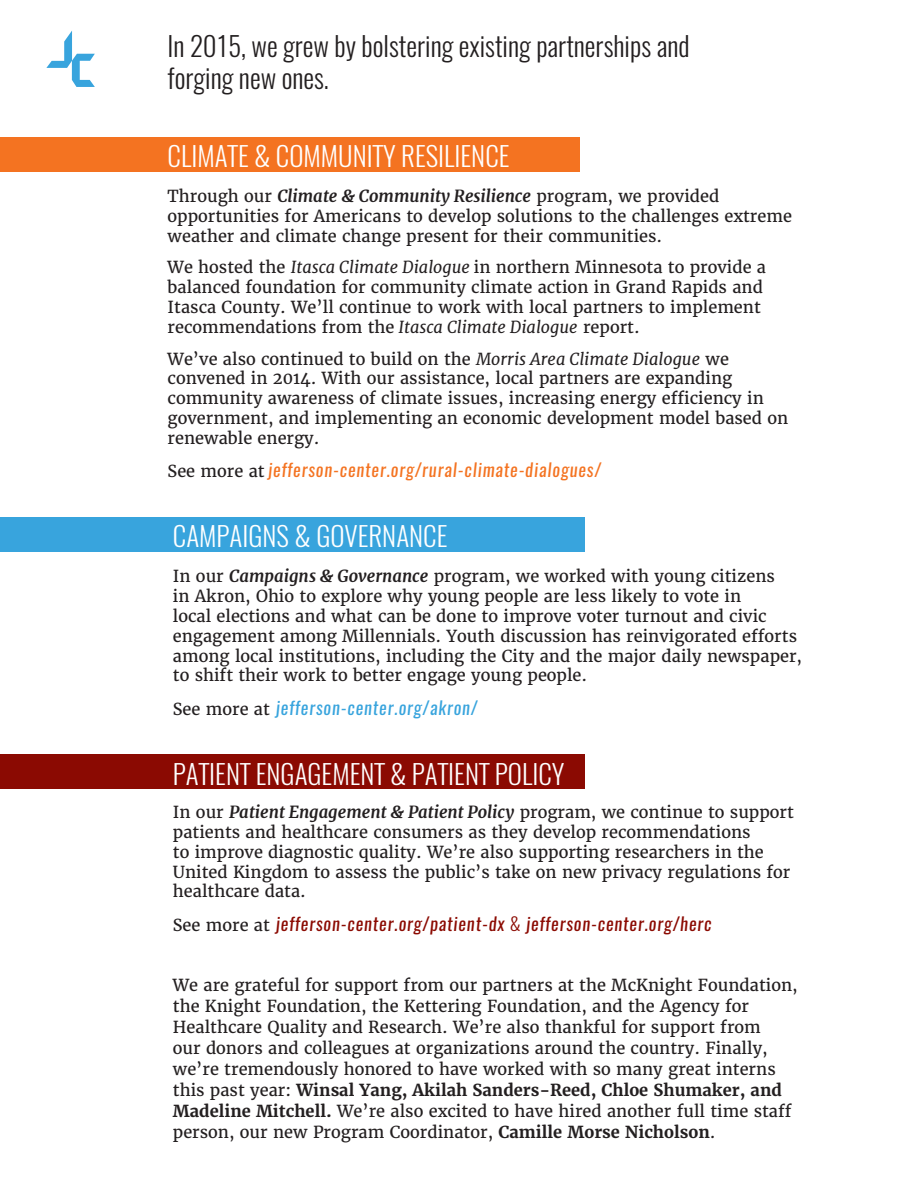
<style>
.page{position:relative;width:918px;height:1188px;background:#fff}
.page>*{position:absolute;margin:0;border:0;box-sizing:border-box;transform-origin:0 0}
.t1{font:300 27px "Oswald";color:#fff}
.t2{font:300 27px/32.4px "Oswald";color:#231f20}
.t3{font:italic 18px "Oswald";letter-spacing:.05em;color:#8b0a02}
.t4{font:italic 18px "Oswald";letter-spacing:.05em;color:#f47321}
.t5{font:italic 18px "Oswald";letter-spacing:.05em;color:#38a4dd}
.t6{font:16.5px/19.8px "Merriweather";color:#231f20}
.s1{font-weight:700;font-style:italic}
.s2{font-style:italic}
.s3{font-family:"Merriweather";font-style:normal;font-size:16.5px;color:#231f20}
.s4{font-weight:300;font-style:normal}
.s5{font-weight:700}
</style>
<div class="page">
<div style="left:0;top:137px;width:579px;height:35px;background:#f47321"></div>
<div style="left:0;top:517px;width:585px;height:35px;background:#38a4dd"></div>
<div style="left:0;top:754px;width:585px;height:35px;background:#8b0a02"></div>
<svg style="left:46px;top:31px;width:49px;height:56px"></svg>
<p class="t2" style="left:168px;top:30px;width:523px">In 2015, we grew by bolstering existing partnerships and forging new ones.</p>
<p class="t1" style="left:168px;top:138px;width:343px">CLIMATE &amp; COMMUNITY RESILIENCE</p>
<p class="t6" style="left:168px;top:186px;width:626px">Through our <span class="s1">Climate &amp; Community Resilience</span> program, we provided opportunities for Americans to develop solutions to the challenges extreme weather and climate change present for their communities.</p>
<p class="t6" style="left:168px;top:258px;width:600px">We hosted the <span class="s2">Itasca Climate Dialogue</span> in northern Minnesota to provide a balanced foundation for community climate action in Grand Rapids and Itasca County. We’ll continue to work with local partners to implement recommendations from the <span class="s2">Itasca Climate Dialogue</span> report.</p>
<p class="t6" style="left:168px;top:349px;width:622px">We’ve also continued to build on the <span class="s2">Morris Area Climate Dialogue</span> we convened in 2014. With our assistance, local partners are expanding community awareness of climate issues, increasing energy efficiency in government, and implementing an economic development model based on renewable energy.</p>
<p class="t4" style="left:168px;top:458px;width:435px"><span class="s3">See more at</span> jefferson-center.org/rural-climate-dialogues/</p>
<p class="t1" style="left:173px;top:518px;width:276px">CAMPAIGNS &amp; GOVERNANCE</p>
<p class="t6" style="left:173px;top:567px;width:631px">In our <span class="s1">Campaigns &amp; Governance</span> program, we worked with young citizens<br>in Akron, Ohio to explore why young people are less likely to vote in<br>local elections and what can be done to improve voter turnout and civic engagement among Millennials. Youth discussion has reinvigorated efforts among local institutions, including the City and the major daily newspaper, to shift their work to better engage young people.</p>
<p class="t5" style="left:173px;top:695px;width:306px"><span class="s3">See more at</span> jefferson-center.org/akron/</p>
<p class="t1" style="left:173px;top:756px;width:393px">PATIENT ENGAGEMENT &amp; PATIENT POLICY</p>
<p class="t6" style="left:173px;top:802px;width:623px">In our <span class="s1">Patient Engagement &amp; Patient Policy</span> program, we continue to support patients and healthcare consumers as they develop recommendations<br>to improve diagnostic quality. We’re also supporting researchers in the United Kingdom to assess the public’s take on new privacy regulations for healthcare data.</p>
<p class="t3" style="left:173px;top:911px;width:540px"><span class="s3">See more at</span> jefferson-center.org/patient-dx <span class="s4">&amp;</span> jefferson-center.org/herc</p>
<p class="t6" style="left:173px;top:975px;width:626px;line-height:21px">We are grateful for support from our partners at the McKnight Foundation, the Knight Foundation, the Kettering Foundation, and the Agency for Healthcare Quality and Research. We’re also thankful for support from<br>our donors and colleagues at organizations around the country. Finally, we’re tremendously honored to have worked with so many great interns this past year: <span class="s5">Winsal Yang, Akilah Sanders-Reed, Chloe Shumaker, and Madeline Mitchell.</span> We’re also excited to have hired another full time staff person, our new Program Coordinator, <span class="s5">Camille Morse Nicholson</span>.</p>
</div>
